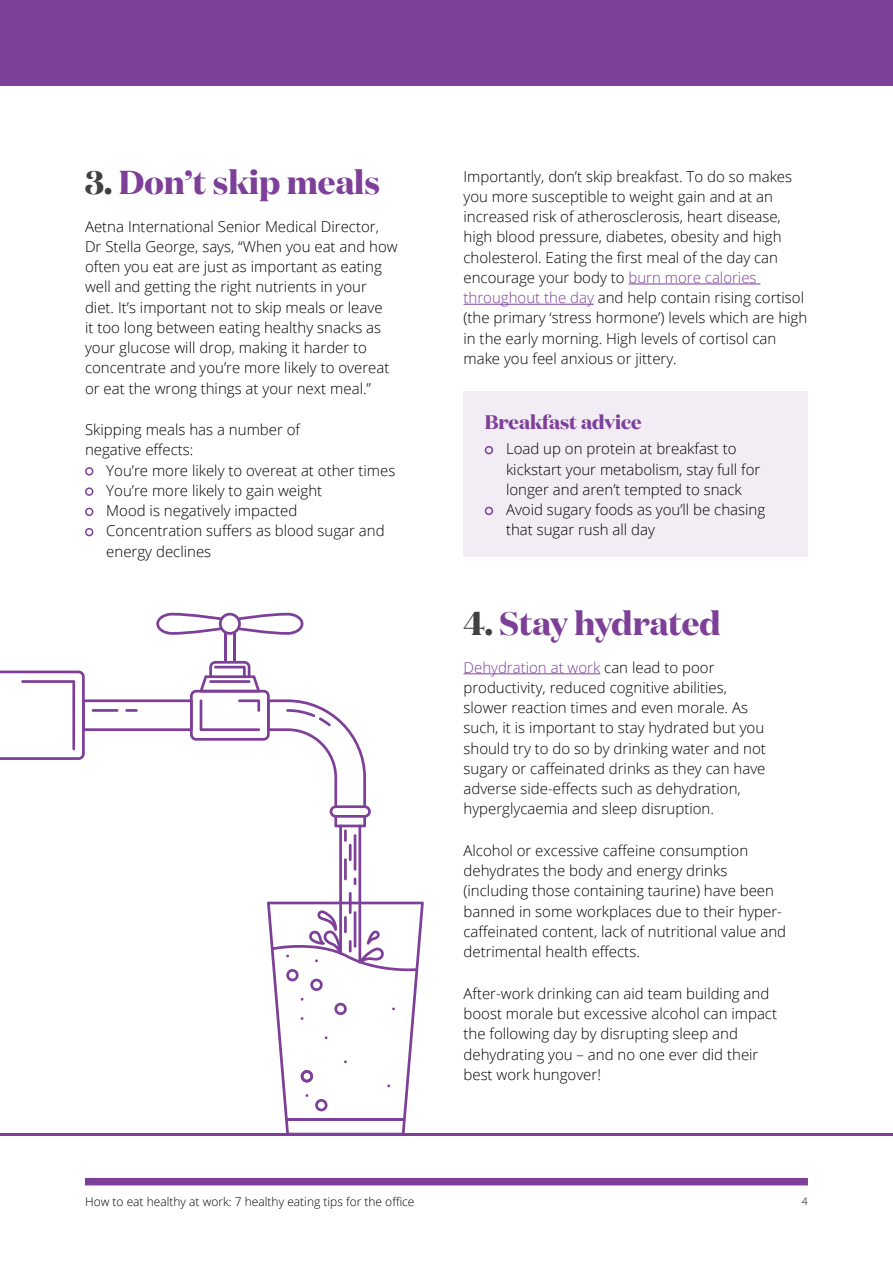
<style>
.page{position:relative;width:893px;height:1263px;background:#fff}
.page>*{position:absolute;margin:0;border:0;box-sizing:border-box;transform-origin:0 0}
.t1{font:700 33px "Domaine Display";color:#7d3f98}
.t2{font:700 19.5px "Domaine Display";color:#7d3f98}
.t3{font:300 15px/20.2px "Open Sans";color:#000}
.t4{font:300 12px "Open Sans";color:#000}
.t5{font:300 10.5px "Open Sans";color:#000}
.s1{color:#414141}
.s2{color:#7d3f98}
</style>
<div class="page">
<div style="left:85px;top:1178px;width:723px;height:7px;background:#7d3f98"></div>
<div style="left:0;top:0;width:893px;height:85px;background:#7d3f98"></div>
<div style="left:85px;top:467px;width:8px;height:8px;border:2px solid #7d3f98;border-radius:50%"></div>
<div style="left:85px;top:487px;width:8px;height:9px;border:2px solid #7d3f98;border-radius:50%"></div>
<div style="left:85px;top:508px;width:8px;height:8px;border:2px solid #7d3f98;border-radius:50%"></div>
<div style="left:85px;top:528px;width:8px;height:8px;border:2px solid #7d3f98;border-radius:50%"></div>
<hr style="left:628px;top:284px;width:132px;height:1px;background:#7d3f98">
<hr style="left:463px;top:304px;width:131px;height:1px;background:#7d3f98">
<div style="left:463px;top:391px;width:345px;height:166px;background:#f2ecf5"></div>
<div style="left:485px;top:446px;width:8px;height:8px;border:2px solid #7d3f98;border-radius:50%"></div>
<div style="left:485px;top:507px;width:8px;height:8px;border:2px solid #7d3f98;border-radius:50%"></div>
<hr style="left:463px;top:673px;width:137px;height:1px;background:#7d3f98">
<hr style="left:0;top:1133px;width:893px;height:2px;background:#7d3f98">
<hr style="left:233px;top:632px;width:3px;height:30px;background:#7d3f98">
<hr style="left:224px;top:632px;width:2px;height:30px;background:#7d3f98">
<svg style="left:156px;top:613px;width:147px;height:22px"></svg>
<hr style="left:339px;top:825px;width:3px;height:129px;background:#7d3f98">
<hr style="left:358px;top:825px;width:3px;height:138px;background:#7d3f98">
<hr style="left:354px;top:834px;width:2px;height:37px;background:#7d3f98">
<hr style="left:349px;top:844px;width:3px;height:17px;background:#7d3f98">
<hr style="left:344px;top:858px;width:3px;height:22px;background:#7d3f98">
<hr style="left:349px;top:892px;width:3px;height:22px;background:#7d3f98">
<svg style="left:354px;top:877px;width:2px;height:8px"></svg>
<svg style="left:0;top:661px;width:371px;height:181px"></svg>
<svg style="left:267px;top:902px;width:157px;height:231px"></svg>
<h3 class="t1" style="left:85px;top:158px;width:296px"><span class="s1">3.</span> Don’t skip meals</h3>
<p class="t3" style="left:85px;top:216px;width:314px">Aetna International Senior Medical Director, Dr Stella George, says, “When you eat and how often you eat are just as important as eating well and getting the right nutrients in your diet. It’s important not to skip meals or leave<br>it too long between eating healthy snacks as your glucose will drop, making it harder to concentrate and you’re more likely to overeat or eat the wrong things at your next meal.”</p>
<p class="t3" style="left:85px;top:419px;width:217px">Skipping meals has a number of negative effects:</p>
<p class="t3" style="left:106px;top:460px;width:291px">You’re more likely to overeat at other times</p>
<p class="t3" style="left:106px;top:480px;width:217px">You’re more likely to gain weight</p>
<p class="t3" style="left:106px;top:500px;width:193px">Mood is negatively impacted</p>
<p class="t3" style="left:106px;top:520px;width:280px">Concentration suffers as blood sugar and energy declines</p>
<p class="t3" style="left:463px;top:166px;width:345px">Importantly, don’t skip breakfast. To do so makes you more susceptible to weight gain and at an increased risk of atherosclerosis, heart disease, high blood pressure, diabetes, obesity and high cholesterol. Eating the first meal of the day can encourage your body to <span class="s2">burn more calories throughout the day</span> and help contain rising cortisol (the primary ‘stress hormone’) levels which are high in the early morning. High levels of cortisol can make you feel anxious or jittery.</p>
<h4 class="t2" style="left:485px;top:407px;width:158px">Breakfast advice</h4>
<p class="t3" style="left:506px;top:438px;width:256px">Load up on protein at breakfast to kickstart your metabolism, stay full for longer and aren’t tempted to snack</p>
<p class="t3" style="left:506px;top:499px;width:261px">Avoid sugary foods as you’ll be chasing that sugar rush all day</p>
<h3 class="t1" style="left:463px;top:600px;width:259px"><span class="s1">4.</span> Stay hydrated</h3>
<p class="t3" style="left:463px;top:657px;width:304px"><span class="s2">Dehydration at work</span> can lead to poor productivity, reduced cognitive abilities, slower reaction times and even morale. As such, it is important to stay hydrated but you should try to do so by drinking water and not sugary or caffeinated drinks as they can have adverse side-effects such as dehydration, hyperglycaemia and sleep disruption.</p>
<p class="t3" style="left:463px;top:840px;width:324px">Alcohol or excessive caffeine consumption dehydrates the body and energy drinks (including those containing taurine) have been banned in some workplaces due to their hyper&shy;caffeinated content, lack of nutritional value and detrimental health effects.</p>
<p class="t3" style="left:463px;top:983px;width:315px">After-work drinking can aid team building and boost morale but excessive alcohol can impact the following day by disrupting sleep and dehydrating you – and no one ever did their best work hungover!</p>
<p class="t4" style="left:85px;top:1193px;width:331px">How to eat healthy at work: 7 healthy eating tips for the office</p>
<p class="t5" style="left:802px;top:1194px;width:7px">4</p>
</div>
